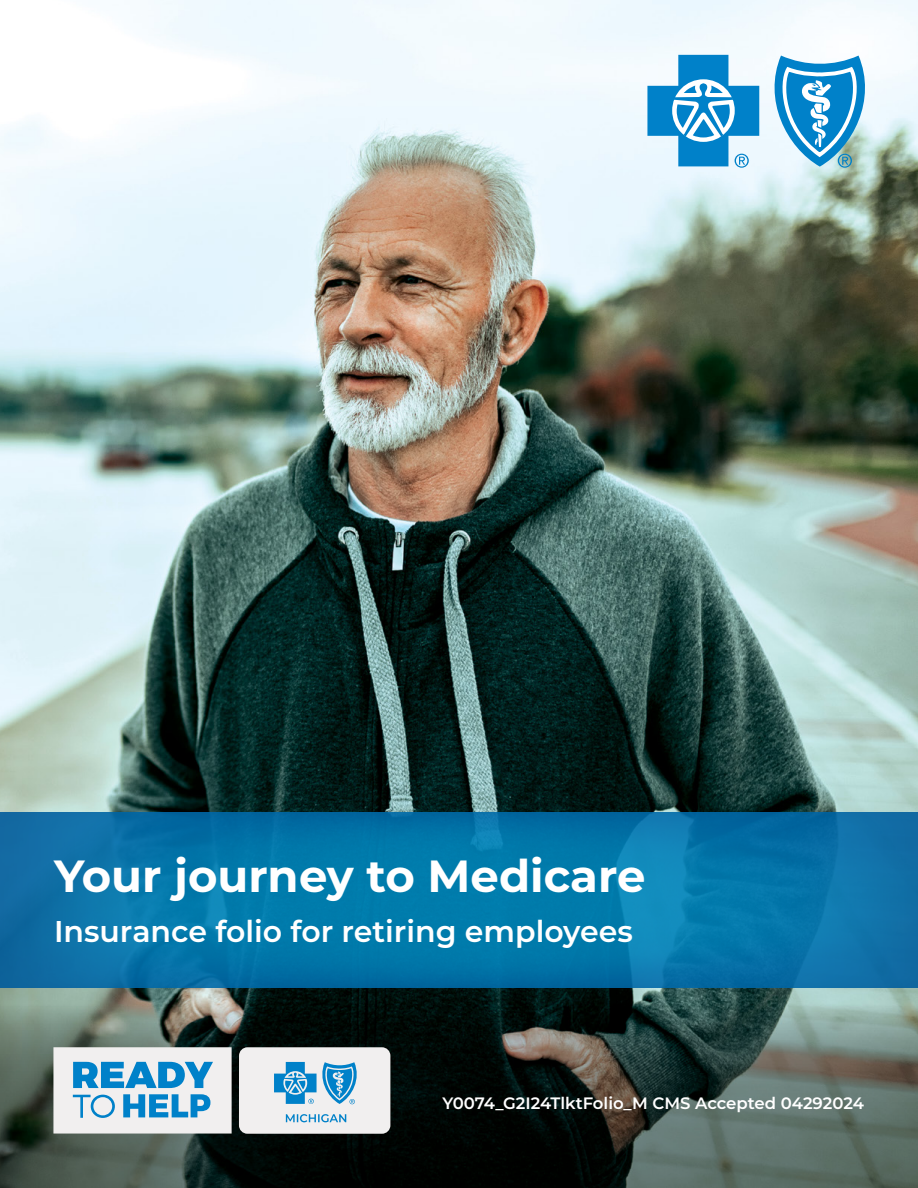
<style>
.page{position:relative;width:918px;height:1188px;background:#fff}
.page>*{position:absolute;margin:0;border:0;box-sizing:border-box;transform-origin:0 0}
.t1{font:700 45px "Montserrat";color:#fff}
.t2{font:600 30px "Montserrat";color:#fff}
.t3{font:600 16.5px "Montserrat";color:#fff}
</style>
<div class="page">
<img style="left:0;top:0;width:918px;height:1004px">
<svg style="left:0;top:1004px;width:918px;height:184px;background:#35413b"></svg>
<img style="left:0;top:812px;width:918px;height:176px">
<svg style="left:53px;top:1047px;width:179px;height:87px"></svg>
<svg style="left:239px;top:1047px;width:151px;height:87px"></svg>
<svg style="left:647px;top:55px;width:230px;height:113px"></svg>
<h1 class="t1" style="left:54px;top:844px;width:593px">Your journey to Medicare</h1>
<h2 class="t2" style="left:54px;top:910px;width:580px">Insurance folio for retiring employees</h2>
<p class="t3" style="left:443px;top:1091px;width:423px">Y0074_G2I24TlktFolio_M CMS Accepted 04292024</p>
</div>
